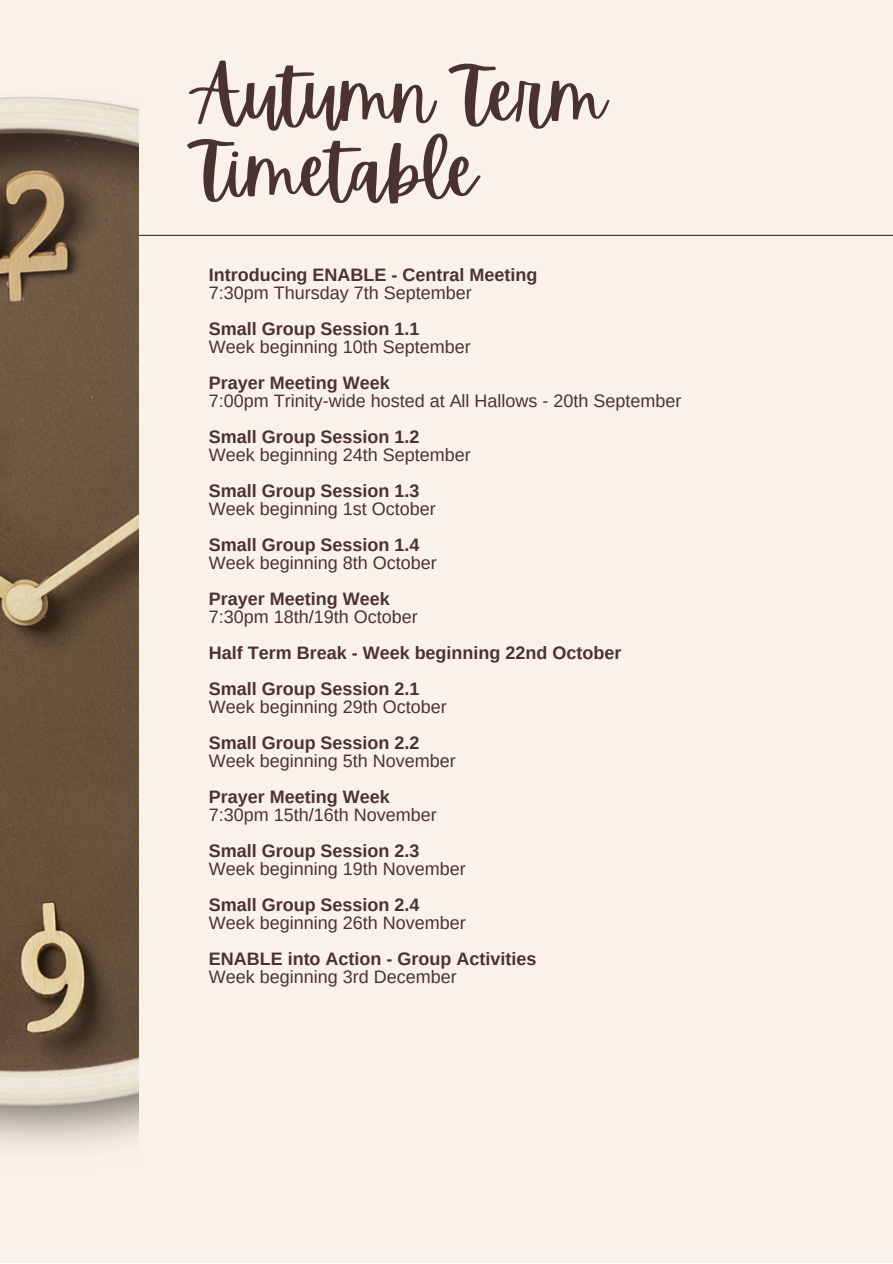
<style>
.page{position:relative;width:893px;height:1264px;background:#fff}
.page>*{position:absolute;margin:0;border:0;box-sizing:border-box;transform-origin:0 0}
.t1{font:72px "Apricots";color:#4a3230}
.t2{font:18px "Arimo";color:#4a3230}
.t3{font:700 18px "Arimo";color:#4a3230}
</style>
<div class="page">
<div style="left:0;top:0;width:892px;height:1262px;background:#faf2e9"></div>
<hr style="left:138px;top:235px;width:754px;height:1px;background:#4a3230">
<img style="left:0;top:95px;width:138px;height:1051px">
<p class="t1" style="left:195px;top:55px;width:412px">Autumn Term</p>
<p class="t1" style="left:195px;top:130px;width:284px">Timetable</p>
<p class="t3" style="left:209px;top:265px;width:330px">Introducing ENABLE - Central Meeting</p>
<p class="t2" style="left:209px;top:283px;width:264px">7:30pm Thursday 7th September</p>
<p class="t3" style="left:209px;top:319px;width:212px">Small Group Session 1.1</p>
<p class="t2" style="left:209px;top:337px;width:263px">Week beginning 10th September</p>
<p class="t3" style="left:209px;top:372px;width:182px">Prayer Meeting Week</p>
<p class="t2" style="left:209px;top:390px;width:474px">7:00pm Trinity-wide hosted at All Hallows - 20th September</p>
<p class="t3" style="left:209px;top:426px;width:212px">Small Group Session 1.2</p>
<p class="t2" style="left:209px;top:444px;width:263px">Week beginning 24th September</p>
<p class="t3" style="left:209px;top:480px;width:212px">Small Group Session 1.3</p>
<p class="t2" style="left:209px;top:498px;width:228px">Week beginning 1st October</p>
<p class="t3" style="left:209px;top:534px;width:212px">Small Group Session 1.4</p>
<p class="t2" style="left:209px;top:552px;width:229px">Week beginning 8th October</p>
<p class="t3" style="left:209px;top:588px;width:182px">Prayer Meeting Week</p>
<p class="t2" style="left:209px;top:606px;width:210px">7:30pm 18th/19th October</p>
<p class="t3" style="left:209px;top:642px;width:414px">Half Term Break - Week beginning 22nd October</p>
<p class="t3" style="left:209px;top:678px;width:212px">Small Group Session 2.1</p>
<p class="t2" style="left:209px;top:696px;width:239px">Week beginning 29th October</p>
<p class="t3" style="left:209px;top:732px;width:212px">Small Group Session 2.2</p>
<p class="t2" style="left:209px;top:750px;width:248px">Week beginning 5th November</p>
<p class="t3" style="left:209px;top:786px;width:182px">Prayer Meeting Week</p>
<p class="t2" style="left:209px;top:804px;width:229px">7:30pm 15th/16th November</p>
<p class="t3" style="left:209px;top:840px;width:212px">Small Group Session 2.3</p>
<p class="t2" style="left:209px;top:858px;width:258px">Week beginning 19th November</p>
<p class="t3" style="left:209px;top:894px;width:212px">Small Group Session 2.4</p>
<p class="t2" style="left:209px;top:912px;width:258px">Week beginning 26th November</p>
<p class="t3" style="left:209px;top:948px;width:329px">ENABLE into Action - Group Activities</p>
<p class="t2" style="left:209px;top:966px;width:249px">Week beginning 3rd December</p>
</div>
